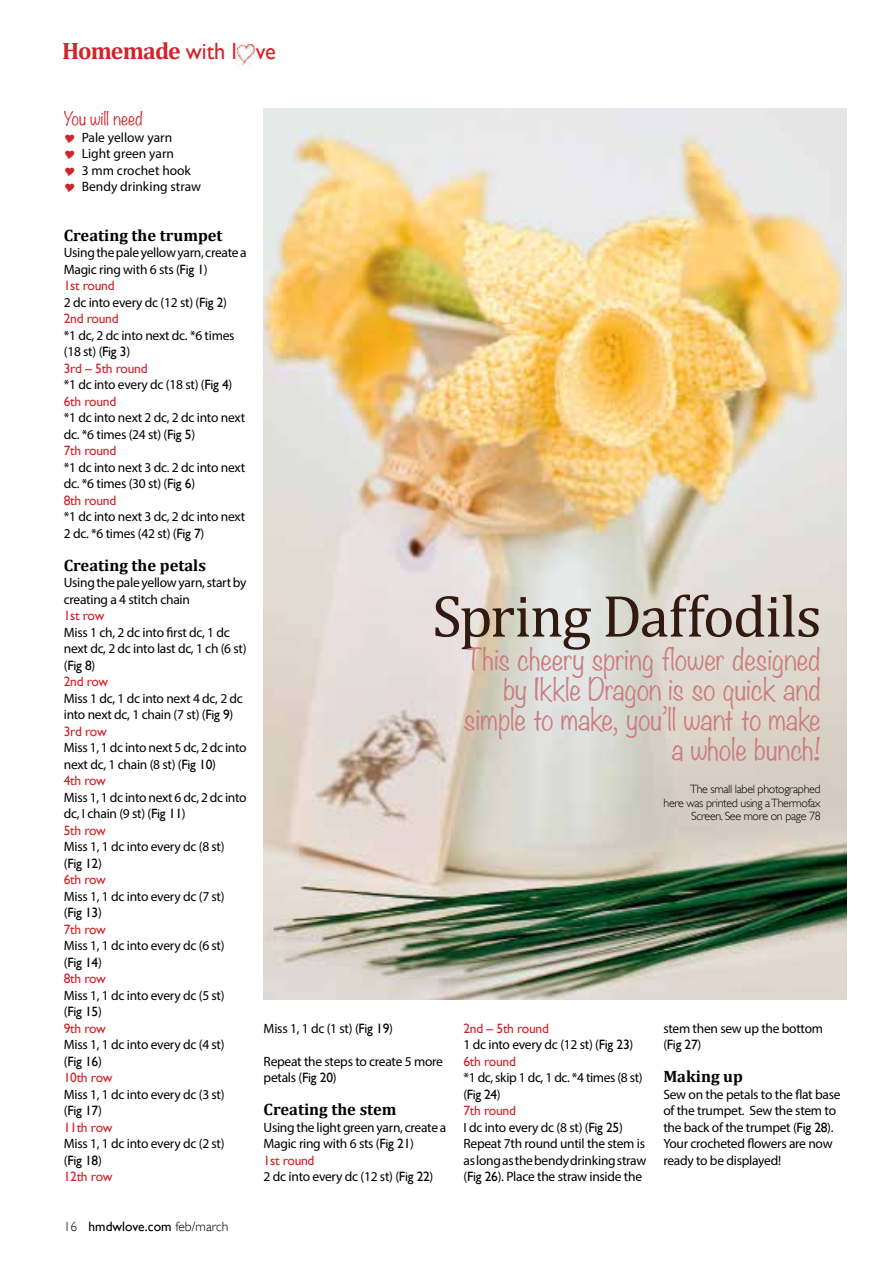
<style>
.page{position:relative;width:893px;height:1263px;background:#fff}
.page>*{position:absolute;margin:0;border:0;box-sizing:border-box;transform-origin:0 0}
.t1{font:60px "Cambria";letter-spacing:-.02em;color:#321a10}
.t2{font:300 27px/30px "Noteworthy";color:#cb7d7f;text-align:right}
.t3{font:700 23.7px "Cambria";letter-spacing:-.04em;color:#d2232a}
.t4{font:700 16.5px "Cambria";color:#000}
.t5{font:300 16.5px "Noteworthy";color:#d2232a}
.t6{font:13.5px/16.5px "Myriad Pro";letter-spacing:-.02em;color:#000}
.t7{font:13.5px/16.5px "Gill Sans";letter-spacing:-.02em;color:#d2232a}
.t8{font:13.5px/16.5px "Myriad Pro";color:#000}
.t9{font:13.5px "Gill Sans";color:#000}
.t10{font:300 12px/13.5px "Gill Sans";letter-spacing:-.03em;color:#000;text-align:right}
.s1{font-family:"Gill Sans";font-weight:400;font-size:23.55px}
.s2{font-family:"Gill Sans"}
.s3{font-family:"Myriad Pro";color:#000}
.s4{color:#000}
.s5{font-weight:300}
.s6{font-family:"Myriad Pro"}
</style>
<div class="page">
<img style="left:264px;top:109px;width:582px;height:891px">
<img style="left:236px;top:44px;width:23px;height:23px">
<h3 class="t3" style="left:62px;top:37px;width:215px">Homemade <span class="s1">with l ve</span></h3>
<p class="t5" style="left:64px;top:104px;width:80px">You will need</p>
<p class="t8" style="left:82px;top:129px;width:121px">Pale yellow yarn<br>Light green yarn<br>3 mm crochet hook<br>Bendy drinking straw</p>
<p class="t4" style="left:64px;top:225px;width:160px">Creating the trumpet</p>
<p class="t6" style="left:64px;top:244px;width:184px">Using the pale yellow yarn, create a<br>Magic ring with 6 sts (<span class="s2">Fig 1</span>)</p>
<p class="t7" style="left:64px;top:277px;width:52px">1st round</p>
<p class="t6" style="left:64px;top:294px;width:165px">2 dc into every dc (12 st) (<span class="s2">Fig 2</span>)</p>
<p class="t7" style="left:64px;top:310px;width:56px">2nd round</p>
<p class="t6" style="left:64px;top:327px;width:172px">*1 dc, 2 dc into next dc. *6 times (18 st) (<span class="s2">Fig 3</span>)</p>
<p class="t7" style="left:64px;top:360px;width:85px">3rd – 5th round</p>
<p class="t6" style="left:64px;top:376px;width:170px">*1 dc into every dc (18 st) (<span class="s2">Fig 4</span>)</p>
<p class="t7" style="left:64px;top:393px;width:54px">6th round</p>
<p class="t6" style="left:64px;top:409px;width:183px">*1 dc into next 2 dc, 2 dc into next dc. *6 times (24 st) (<span class="s2">Fig 5</span>)</p>
<p class="t7" style="left:64px;top:442px;width:54px">7th round</p>
<p class="t6" style="left:64px;top:458px;width:183px">*1 dc into next 3 dc. 2 dc into next dc. *6 times (30 st) (<span class="s2">Fig 6</span>)</p>
<p class="t7" style="left:64px;top:492px;width:54px">8th round</p>
<p class="t6" style="left:64px;top:508px;width:183px">*1 dc into next 3 dc, 2 dc into next<br>2 dc. *6 times (42 st) (<span class="s2">Fig 7</span>)</p>
<p class="t4" style="left:64px;top:555px;width:144px">Creating the petals</p>
<p class="t6" style="left:64px;top:574px;width:184px">Using the pale yellow yarn, start by creating a 4 stitch chain</p>
<p class="t7" style="left:64px;top:607px;width:42px">1st row</p>
<p class="t6" style="left:64px;top:624px;width:184px">Miss 1 ch, 2 dc into first dc, 1 dc next dc, 2 dc into last dc, 1 ch (6 st)</p>
<p class="t7" style="left:64px;top:657px;width:46px"><span class="s3">(</span><span class="s4">Fig 8</span><span class="s3">)<br></span>2nd row</p>
<p class="t6" style="left:64px;top:690px;width:181px">Miss 1 dc, 1 dc into next 4 dc, 2 dc into next dc, 1 chain (7 st) (<span class="s2">Fig 9</span>)</p>
<p class="t7" style="left:64px;top:723px;width:44px">3rd row</p>
<p class="t6" style="left:64px;top:739px;width:184px">Miss 1, 1 dc into next 5 dc, 2 dc into next dc, 1 chain (8 st) (<span class="s2">Fig 10</span>)</p>
<p class="t7" style="left:64px;top:772px;width:44px">4th row</p>
<p class="t6" style="left:64px;top:788px;width:184px">Miss 1, 1 dc into next 6 dc, 2 dc into dc, I chain (9 st) (<span class="s2">Fig 11</span>)</p>
<p class="t7" style="left:64px;top:822px;width:44px">5th row</p>
<p class="t6" style="left:64px;top:838px;width:162px">Miss 1, 1 dc into every dc (8 st)</p>
<p class="t7" style="left:64px;top:855px;width:44px"><span class="s3">(</span><span class="s4">Fig 12</span><span class="s3">)<br></span>6th row</p>
<p class="t6" style="left:64px;top:887px;width:162px">Miss 1, 1 dc into every dc (7 st)</p>
<p class="t7" style="left:64px;top:904px;width:44px"><span class="s3">(</span><span class="s4">Fig 13</span><span class="s3">)<br></span>7th row</p>
<p class="t6" style="left:64px;top:937px;width:162px">Miss 1, 1 dc into every dc (6 st)</p>
<p class="t7" style="left:64px;top:954px;width:44px"><span class="s3">(</span><span class="s4">Fig 14</span><span class="s3">)<br></span>8th row</p>
<p class="t6" style="left:64px;top:986px;width:162px">Miss 1, 1 dc into every dc (5 st)</p>
<p class="t7" style="left:64px;top:1003px;width:44px"><span class="s3">(</span><span class="s4">Fig 15</span><span class="s3">)<br></span>9th row</p>
<p class="t6" style="left:64px;top:1036px;width:162px">Miss 1, 1 dc into every dc (4 st)</p>
<p class="t7" style="left:64px;top:1052px;width:50px"><span class="s3">(</span><span class="s4">Fig 16</span><span class="s3">)<br></span>10th row</p>
<p class="t6" style="left:64px;top:1085px;width:162px">Miss 1, 1 dc into every dc (3 st)</p>
<p class="t7" style="left:64px;top:1102px;width:50px"><span class="s3">(</span><span class="s4">Fig 17</span><span class="s3">)<br></span>11th row</p>
<p class="t6" style="left:64px;top:1135px;width:162px">Miss 1, 1 dc into every dc (2 st)</p>
<p class="t7" style="left:64px;top:1151px;width:50px"><span class="s3">(</span><span class="s4">Fig 18</span><span class="s3">)<br></span>12th row</p>
<p class="t9" style="left:64px;top:1218px;width:166px"><span class="s5">16</span> hmdwlove.com <span class="s5">feb/march</span></p>
<h1 class="t1" style="left:432px;top:581px;width:391px">Spring Daffodils</h1>
<h2 class="t2" style="left:464px;top:644px;width:359px">This cheery spring flower designed by Ikkle Dragon is so quick and simple to make, you’ll want to make a whole bunch!</h2>
<p class="t10" style="left:663px;top:782px;width:159px">The small label photographed<br>here was printed using a Thermofax<br>Screen. See more on page 78</p>
<p class="t6" style="left:264px;top:1019px;width:131px">Miss 1, 1 dc (1 st) (<span class="s2">Fig 19</span>)</p>
<p class="t6" style="left:264px;top:1052px;width:181px">Repeat the steps to create 5 more petals (<span class="s2">Fig 20</span>)</p>
<p class="t4" style="left:264px;top:1099px;width:134px">Creating the stem</p>
<p class="t6" style="left:264px;top:1119px;width:184px">Using the light green yarn, create a<br>Magic ring with 6 sts (<span class="s2">Fig 21</span>)</p>
<p class="t7" style="left:264px;top:1152px;width:52px">1st round</p>
<p class="t6" style="left:264px;top:1168px;width:171px">2 dc into every dc (12 st) (<span class="s2">Fig 22</span>)</p>
<p class="t7" style="left:463px;top:1020px;width:87px">2nd – 5th round</p>
<p class="t6" style="left:463px;top:1036px;width:171px">1 dc into every dc (12 st) (<span class="s2">Fig 23</span>)</p>
<p class="t7" style="left:463px;top:1053px;width:54px">6th round</p>
<p class="t6" style="left:463px;top:1069px;width:181px">*1 dc, skip 1 dc, 1 dc. *4 times (8 st)</p>
<p class="t7" style="left:463px;top:1086px;width:54px"><span class="s3">(</span><span class="s4">Fig 24</span><span class="s3">)<br></span>7th round</p>
<p class="t6" style="left:463px;top:1119px;width:184px">I dc into every dc (8 st) (<span class="s2">Fig 25</span>)<br>Repeat 7th round until the stem is as long as the bendy drinking straw (<span class="s2">Fig 26</span>). Place the straw inside the</p>
<p class="t6" style="left:663px;top:1019px;width:161px">stem then sew up the bottom</p>
<p class="t9" style="left:663px;top:1036px;width:40px"><span class="s6">(</span>Fig 27<span class="s6">)</span></p>
<p class="t4" style="left:663px;top:1066px;width:81px">Making up</p>
<p class="t6" style="left:663px;top:1086px;width:179px">Sew on the petals to the flat base of the trumpet. Sew the stem to the back of the trumpet (<span class="s2">Fig 28</span>).<br>Your crocheted flowers are now ready to be displayed!</p>
</div>
